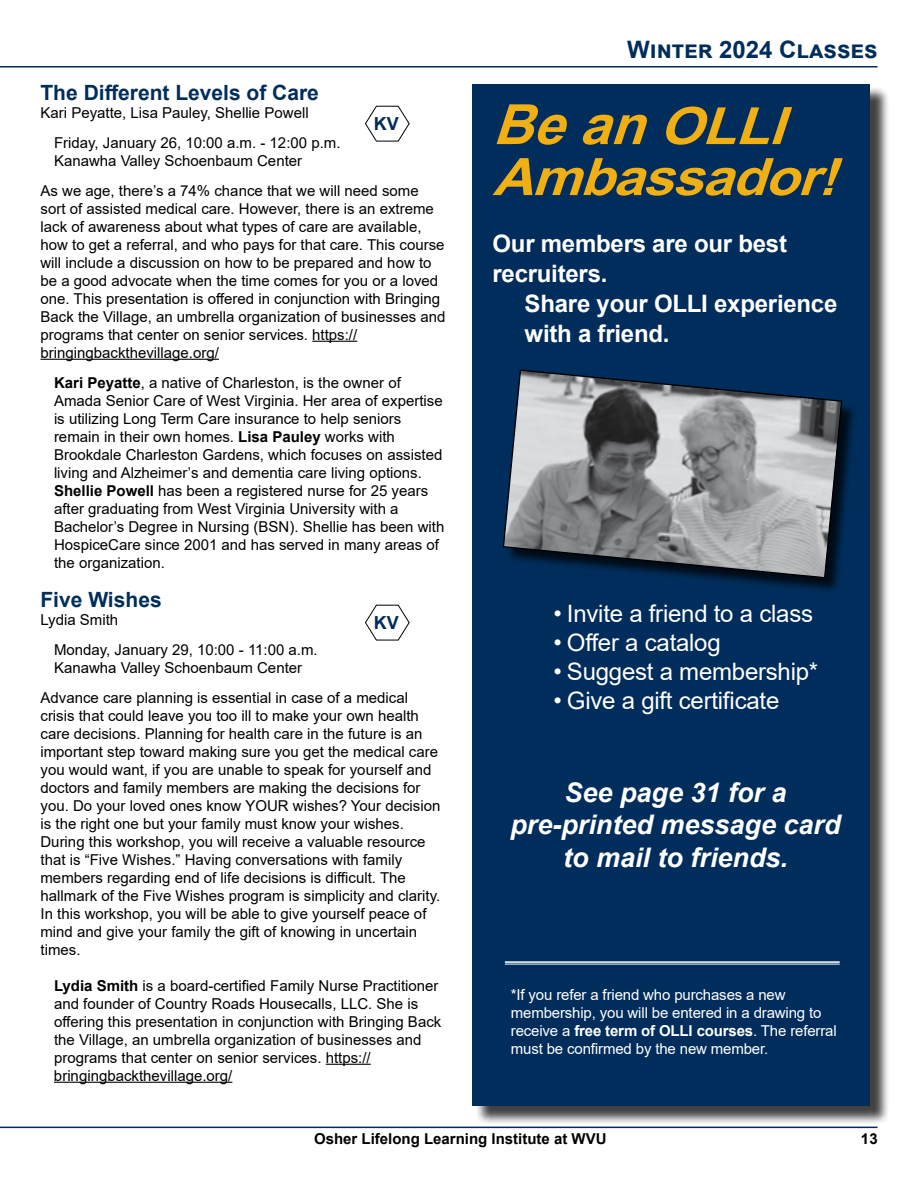
<style>
.page{position:relative;width:918px;height:1188px;background:#fff}
.page>*{position:absolute;margin:0;border:0;box-sizing:border-box;transform-origin:0 0}
.t1{font:italic 700 55.5px "Arial";color:#f0af13}
.t2{font:italic 700 51.6px "Arial";color:#f0af13;scale:1.08 1}
.t3{font:italic 700 27px/32.4px "Arial";color:#fff;text-align:center}
.t4{font:24px "Arial";letter-spacing:-.01em;color:#fff}
.t5{font:700 24px/30px "Arial";letter-spacing:-.01em;color:#fff}
.t6{font:700 24px "Arial";color:#002d5b}
.t7{font:700 21px "Arial";color:#002d5b}
.t8{font:700 18px "Arial";color:#002d5b}
.t9{font:15px/18px "Arial";color:#000}
.t10{font:15px/18px "Arial";letter-spacing:-.01em;color:#fff}
.t11{font:700 15px "Arial";color:#000}
.s1{font-weight:700}
.s2{font-size:51.6px}
</style>
<div class="page">
<hr style="left:0;top:66px;width:878px;height:2px;background:#002d5b">
<hr style="left:0;top:1127px;width:878px;height:1px;background:#002d5b">
<hr style="left:312px;top:341px;width:45px;height:1px;background:#000">
<hr style="left:40px;top:359px;width:179px;height:1px;background:#000">
<hr style="left:326px;top:1064px;width:45px;height:1px;background:#000">
<hr style="left:54px;top:1082px;width:178px;height:1px;background:#000">
<div style="left:475px;top:87px;width:414px;height:1038px;background:#000;opacity:.75"></div>
<div style="left:472px;top:84px;width:398px;height:1022px;background:#002d5b"></div>
<div style="left:506px;top:373px;width:351px;height:220px;background:#000;opacity:.75"></div>
<svg style="left:502px;top:369px;width:341px;height:210px;background:#79818a"></svg>
<hr style="left:505px;top:961px;width:335px;height:2px;background:#fff">
<hr style="left:505px;top:964px;width:335px;height:1px;background:#fff">
<svg style="left:365px;top:105px;width:45px;height:37px"></svg>
<svg style="left:365px;top:604px;width:45px;height:37px"></svg>
<h3 class="t7" style="left:40px;top:77px;width:280px">The Different Levels of Care</h3>
<p class="t9" style="left:54px;top:97px;width:288px;line-height:30px;text-indent:-14px">Kari Peyatte, Lisa Pauley, Shellie Powell<br>Friday, January 26, 10:00 a.m. - 12:00 p.m.</p>
<p class="t9" style="left:40px;top:145px;width:380px;line-height:30px;text-indent:14px">Kanawha Valley Schoenbaum Center<br>As we age, there’s a 74% chance that we will need some</p>
<p class="t9" style="left:40px;top:199px;width:406px">sort of assisted medical care. However, there is an extreme lack of awareness about what types of care are available, how to get a referral, and who pays for that care. This course will include a discussion on how to be prepared and how to be a good advocate when the time comes for you or a loved one. This presentation is offered in conjunction with Bringing Back the Village, an umbrella organization of businesses and programs that center on senior services. https:// bringingbackthevillage.org/</p>
<p class="t9" style="left:54px;top:373px;width:392px"><span class="s1">Kari Peyatte</span>, a native of Charleston, is the owner of Amada Senior Care of West Virginia. Her area of expertise is utilizing Long Term Care insurance to help seniors remain in their own homes. <span class="s1">Lisa Pauley</span> works with Brookdale Charleston Gardens, which focuses on assisted living and Alzheimer’s and dementia care living options.<br><span class="s1">Shellie Powell</span> has been a registered nurse for 25 years after graduating from West Virginia University with a Bachelor’s Degree in Nursing (BSN). Shellie has been with HospiceCare since 2001 and has served in many areas of the organization.</p>
<h3 class="t7" style="left:40px;top:584px;width:123px">Five Wishes</h3>
<p class="t9" style="left:54px;top:604px;width:265px;line-height:30px;text-indent:-14px">Lydia Smith<br>Monday, January 29, 10:00 - 11:00 a.m.</p>
<p class="t9" style="left:40px;top:652px;width:369px;line-height:30px;text-indent:14px">Kanawha Valley Schoenbaum Center<br>Advance care planning is essential in case of a medical</p>
<p class="t9" style="left:40px;top:706px;width:401px">crisis that could leave you too ill to make your own health care decisions. Planning for health care in the future is an important step toward making sure you get the medical care you would want, if you are unable to speak for yourself and doctors and family members are making the decisions for you. Do your loved ones know YOUR wishes? Your decision is the right one but your family must know your wishes.<br>During this workshop, you will receive a valuable resource that is “Five Wishes.” Having conversations with family members regarding end of life decisions is difficult. The hallmark of the Five Wishes program is simplicity and clarity.<br>In this workshop, you will be able to give yourself peace of mind and give your family the gift of knowing in uncertain times.</p>
<p class="t9" style="left:54px;top:976px;width:389px"><span class="s1">Lydia Smith</span> is a board-certified Family Nurse Practitioner and founder of Country Roads Housecalls, LLC. She is offering this presentation in conjunction with Bringing Back the Village, an umbrella organization of businesses and programs that center on senior services. https:// bringingbackthevillage.org/</p>
<p class="t8" style="left:374px;top:111px;width:27px">KV</p>
<p class="t8" style="left:374px;top:610px;width:27px">KV</p>
<h3 class="t6" style="left:627px;top:33px;width:252px">Winter 2024 Classes</h3>
<h1 class="t1" style="left:492px;top:85px;width:317px">Bean<span class="s2">OLLI</span></h1>
<h2 class="t2" style="left:493px;top:141px;width:342px">Ambassador!</h2>
<h3 class="t5" style="left:492px;top:229px;width:296px">Our members are our best recruiters.</h3>
<h3 class="t5" style="left:525px;top:289px;width:314px">Share your OLLI experience with a friend.</h3>
<h3 class="t4" style="left:554px;top:597px;width:261px">• Invite a friend to a class</h3>
<h3 class="t4" style="left:554px;top:626px;width:169px">• Offer a catalog</h3>
<h3 class="t4" style="left:554px;top:655px;width:266px">• Suggest a membership*</h3>
<h3 class="t4" style="left:554px;top:684px;width:227px">• Give a gift certificate</h3>
<h3 class="t3" style="left:510px;top:777px;width:332px">See page 31 for a pre-printed message card to mail to friends.</h3>
<p class="t10" style="left:511px;top:986px;width:327px">*If you refer a friend who purchases a new membership, you will be entered in a drawing to receive a <span class="s1">free term of OLLI courses</span>. The referral must be confirmed by the new member.</p>
<p class="t11" style="left:314px;top:1128px;width:294px">Osher Lifelong Learning Institute at WVU</p>
<p class="t11" style="left:861px;top:1128px;width:18px">13</p>
</div>
